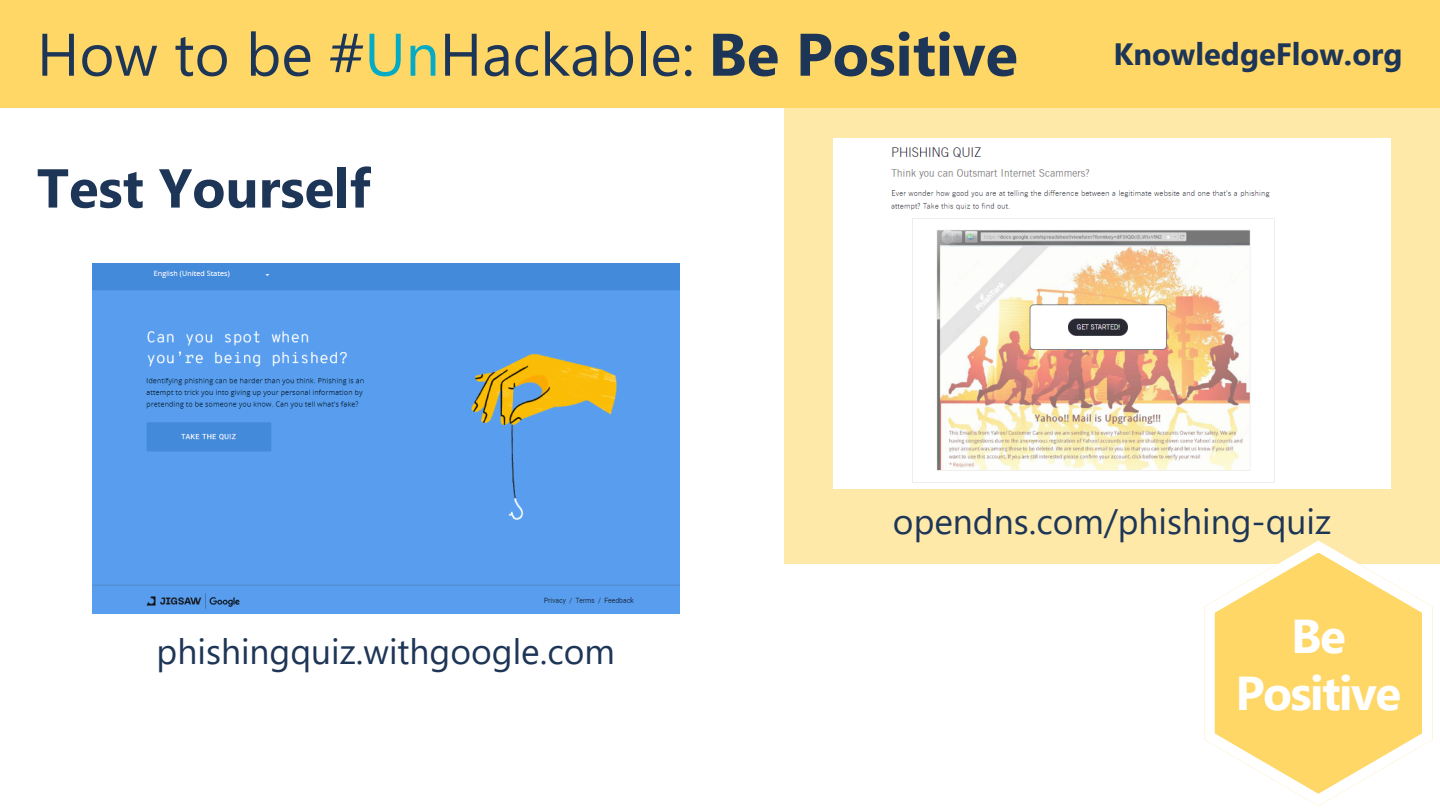
<style>
.page{position:relative;width:1440px;height:810px;background:#fff}
.page>*{position:absolute;margin:0;border:0;box-sizing:border-box;transform-origin:0 0}
.t1{font:59.9px "Segoe UI";color:#1d3557}
.t2{font:700 54.7px "Segoe UI";color:#1d3557}
.t3{font:700 47.4px/56.3px "Segoe UI";letter-spacing:-.03em;color:#fff;text-align:center}
.t4{font:35.4px "Segoe UI";color:#1d3557}
.t5{font:700 30.8px "Segoe UI";color:#1d3557}
.s1{color:#05abc4}
.s2{font-weight:700}
</style>
<div class="page">
<div style="left:0;top:0;width:1440px;height:108px;background:#fed766"></div>
<div style="left:784px;top:108px;width:656px;height:456px;background:#fee9a9"></div>
<img style="left:92px;top:264px;width:587px;height:350px">
<img style="left:833px;top:138px;width:558px;height:351px">
<svg style="left:1204px;top:540px;width:228px;height:266px"></svg>
<p class="t1" style="left:37px;top:11px;width:982px">How to be #<span class="s1">Un</span>Hackable: <span class="s2">Be Positive</span></p>
<p class="t5" style="left:1113px;top:32px;width:291px">KnowledgeFlow.org</p>
<p class="t2" style="left:37px;top:149px;width:335px">Test Yourself</p>
<p class="t4" style="left:157px;top:626px;width:460px">phishingquiz.withgoogle.com</p>
<p class="t4" style="left:893px;top:496px;width:440px">opendns.com/phishing-quiz</p>
<p class="t3" style="left:1236px;top:606px;width:167px">Be<br>Positive</p>
</div>
